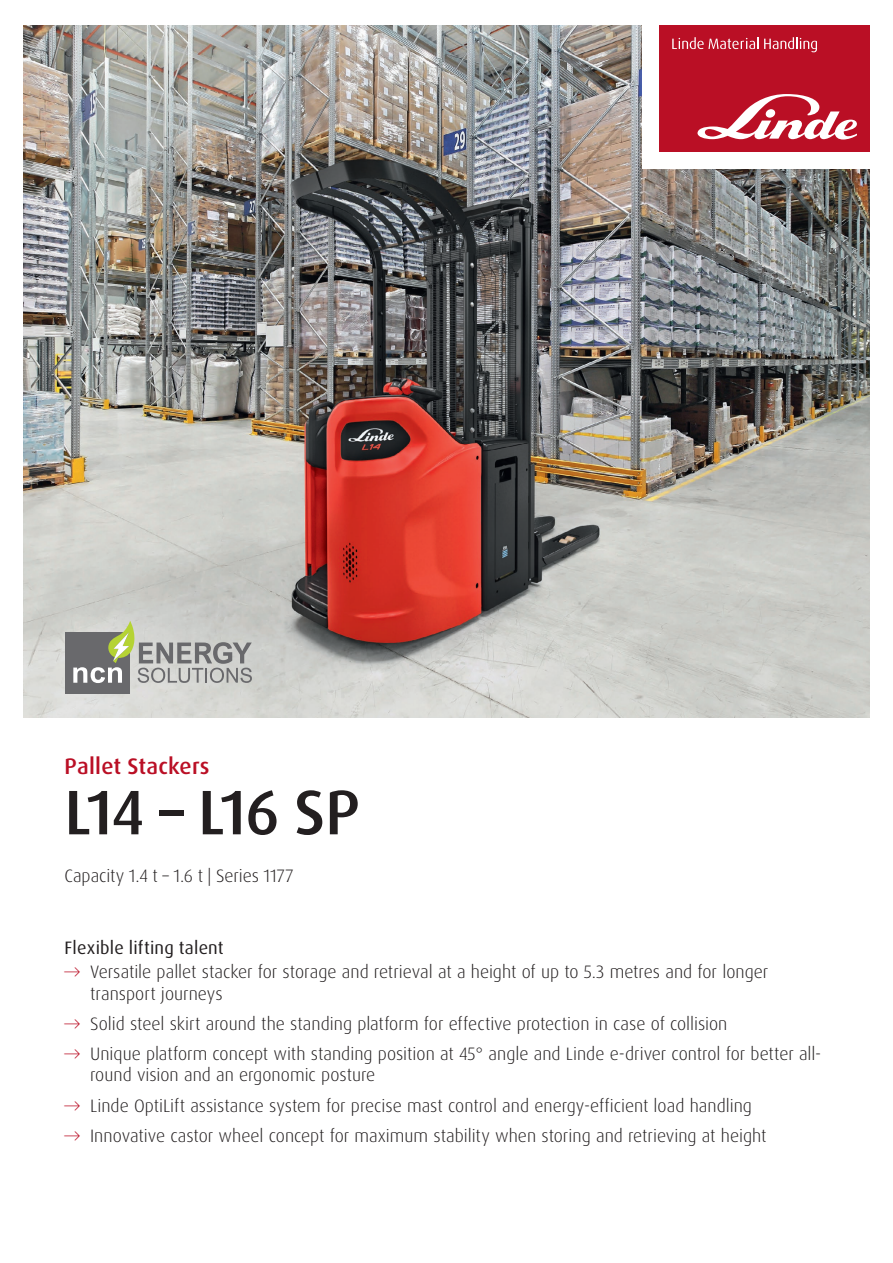
<style>
.page{position:relative;width:893px;height:1263px;background:#fff}
.page>*{position:absolute;margin:0;border:0;box-sizing:border-box;transform-origin:0 0}
.t1{font:500 63px "Dax Pro";letter-spacing:-.02em;color:#231f20}
.t2{font:500 22.5px "Dax Pro";letter-spacing:.01em;color:#ba0f25}
.t3{font:300 18px/21.6px "Dax Pro";color:#231f20}
.t4{font:18px "Dax Pro";letter-spacing:.01em;color:#231f20}
.s1{color:#ba0f25}
</style>
<div class="page">
<img style="left:23px;top:26px;width:847px;height:691px">
<div style="left:66px;top:632px;width:64px;height:62px;background:#69696c"></div>
<svg style="left:73px;top:621px;width:179px;height:62px"></svg>
<div style="left:642px;top:0;width:251px;height:169px;background:#fff"></div>
<div style="left:659px;top:26px;width:211px;height:126px;background:#ba0f25"></div>
<svg style="left:697px;top:94px;width:160px;height:46px"></svg>
<svg style="left:672px;top:37px;width:86px;height:12px"></svg>
<svg style="left:764px;top:37px;width:53px;height:15px"></svg>
<p class="t2" style="left:65px;top:752px;width:147px">Pallet Stackers</p>
<h1 class="t1" style="left:65px;top:772px;width:297px">L14 – L16 SP</h1>
<p class="t3" style="left:65px;top:865px;width:230px">Capacity 1.4 t – 1.6 t | Series 1177</p>
<p class="t4" style="left:65px;top:936px;width:161px">Flexible lifting talent</p>
<p class="t3" style="left:90px;top:961px;width:680px;text-indent:-26px"><span class="s1">→</span> Versatile pallet stacker for storage and retrieval at a height of up to 5.3 metres and for longer transport journeys</p>
<p class="t3" style="left:65px;top:1013px;width:664px"><span class="s1">→</span> Solid steel skirt around the standing platform for effective protection in case of collision</p>
<p class="t3" style="left:90px;top:1043px;width:733px;text-indent:-26px"><span class="s1">→</span> Unique platform concept with standing position at 45° angle and Linde e-driver control for better all&shy;round vision and an ergonomic posture</p>
<p class="t3" style="left:65px;top:1094px;width:689px"><span class="s1">→</span> Linde OptiLift assistance system for precise mast control and energy-efficient load handling</p>
<p class="t3" style="left:65px;top:1125px;width:703px"><span class="s1">→</span> Innovative castor wheel concept for maximum stability when storing and retrieving at height</p>
</div>
